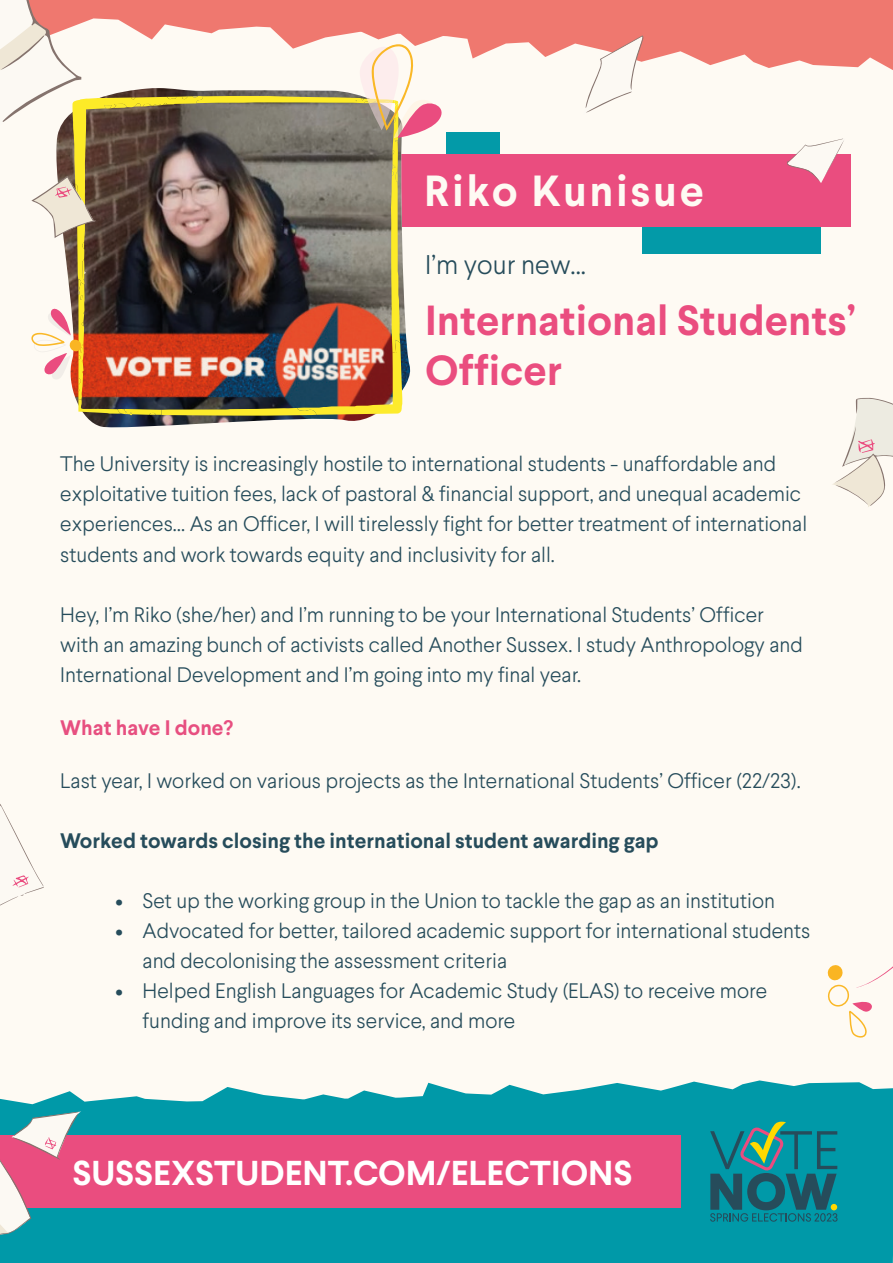
<style>
.page{position:relative;width:893px;height:1263px;background:#fefaf3}
.page>*{position:absolute;margin:0;border:0;box-sizing:border-box;transform-origin:0 0}
.t1{font:700 43.5px "Larsseit";letter-spacing:.06em;color:#fefaf3}
.t2{font:700 42px/50.4px "Larsseit";color:#ea4d7f}
.t3{font:700 34.5px "Larsseit";color:#fff}
.t4{font:300 27px "Larsseit";color:#264c5b}
.t5{font:300 21px/30px "Larsseit";color:#264c5b}
.t6{font:700 21px "Larsseit";color:#264c5b}
.t7{font:700 21px "Larsseit";color:#e74f80}
</style>
<div class="page">
<div style="left:642px;top:199px;width:179px;height:55px;background:#039aa8"></div>
<div style="left:446px;top:132px;width:54px;height:35px;background:#039aa8"></div>
<div style="left:376px;top:154px;width:474px;height:72px;background:#ea4d7f"></div>
<svg style="left:0;top:1080px;width:893px;height:183px;background:#1ca3b0"></svg>
<div style="left:0;top:1135px;width:680px;height:73px;background:#ea4d7f"></div>
<img style="left:85px;top:416px;width:287px;height:12px">
<svg style="left:710px;top:1122px;width:127px;height:100px;background:#19808a"></svg>
<svg style="left:448px;top:0;width:445px;height:70px;fill:#ef786f"></svg>
<svg style="left:832px;top:397px;width:61px;height:110px"></svg>
<svg style="left:583px;top:35px;width:60px;height:78px"></svg>
<svg style="left:787px;top:138px;width:57px;height:45px"></svg>
<svg style="left:0;top:804px;width:44px;height:102px"></svg>
<svg style="left:0;top:1111px;width:81px;height:133px"></svg>
<svg style="left:827px;top:965px;width:66px;height:73px"></svg>
<img style="left:0;top:0;width:448px;height:416px">
<h1 class="t1" style="left:424px;top:163px;width:281px">Riko Kunisue</h1>
<p class="t4" style="left:425px;top:249px;width:162px">I’m your new...</p>
<h2 class="t2" style="left:425px;top:295px;width:432px">International Students’<br>Officer</h2>
<p class="t5" style="left:60px;top:449px;width:748px">The University is increasingly hostile to international students - unaffordable and exploitative tuition fees, lack of pastoral &amp; financial support, and unequal academic experiences… As an Officer, I will tirelessly fight for better treatment of international students and work towards equity and inclusivity for all.</p>
<p class="t5" style="left:60px;top:599px;width:744px">Hey, I’m Riko (she/her) and I’m running to be your International Students’ Officer with an amazing bunch of activists called Another Sussex. I study Anthropology and<br>International Development and I’m going into my final year.</p>
<p class="t7" style="left:60px;top:714px;width:174px">What have I done?</p>
<p class="t5" style="left:60px;top:765px;width:742px">Last year, I worked on various projects as the International Students’ Officer (22/23).</p>
<p class="t6" style="left:60px;top:827px;width:600px">Worked towards closing the international student awarding gap</p>
<p class="t5" style="left:116px;top:885px;width:661px">• Set up the working group in the Union to tackle the gap as an institution</p>
<p class="t5" style="left:143px;top:915px;width:669px;text-indent:-27px">• Advocated for better, tailored academic support for international students and decolonising the assessment criteria</p>
<p class="t5" style="left:143px;top:975px;width:626px;text-indent:-27px">• Helped English Languages for Academic Study (ELAS) to receive more funding and improve its service, and more</p>
<h3 class="t3" style="left:72px;top:1150px;width:561px">SUSSEXSTUDENT.COM/ELECTIONS</h3>
</div>
